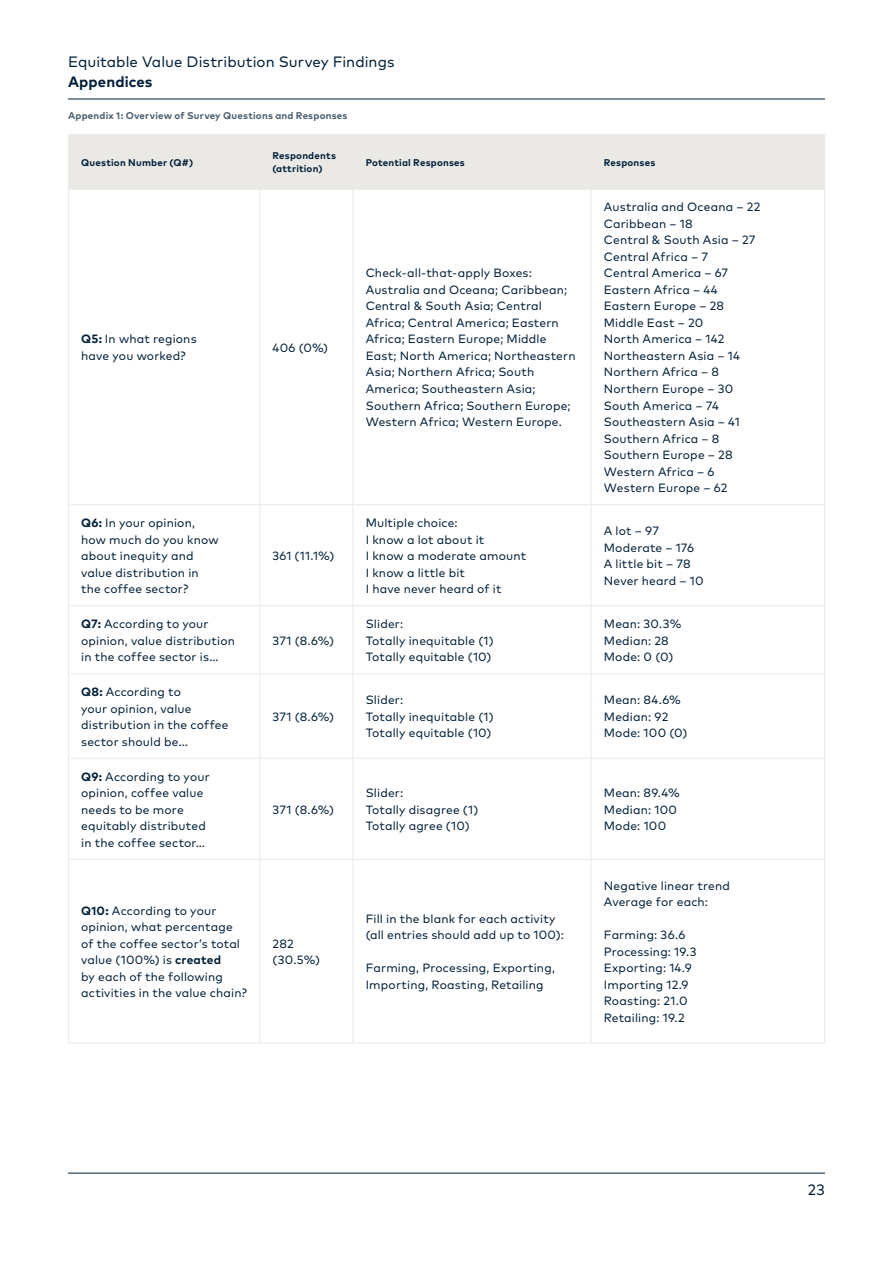
<style>
.page{position:relative;width:893px;height:1263px;background:#fff}
.page>*{position:absolute;margin:0;border:0;box-sizing:border-box;transform-origin:0 0}
.t1{font:15px "Mark OT";letter-spacing:.005em;color:#001e38}
.t2{font:700 15px "Mark OT";letter-spacing:.01em;color:#001e38}
.t3{font:12px/16.5px "Mark OT";letter-spacing:.015em;color:#001e38}
.t4{font:700 9.75px/13.5px "Mark OT";letter-spacing:.025em;color:#001e38}
.t5{font:700 9.75px "Mark OT";letter-spacing:.025em;color:#495d6e}
.s1{font-weight:700}
</style>
<div class="page">
<div style="left:69px;top:135px;width:755px;height:54px;background:#eae9e6"></div>
<hr style="left:68px;top:134px;width:192px;height:1px;background:#eae9e6">
<hr style="left:68px;top:135px;width:1px;height:54px;background:#eae9e6">
<hr style="left:259px;top:135px;width:1px;height:54px;background:#eae9e6">
<hr style="left:353px;top:135px;width:1px;height:54px;background:#eae9e6">
<hr style="left:591px;top:135px;width:1px;height:54px;background:#eae9e6">
<hr style="left:259px;top:190px;width:1px;height:314px;background:#eae9e6">
<hr style="left:353px;top:190px;width:1px;height:314px;background:#eae9e6">
<hr style="left:591px;top:190px;width:1px;height:314px;background:#eae9e6">
<hr style="left:259px;top:505px;width:1px;height:100px;background:#eae9e6">
<hr style="left:353px;top:505px;width:1px;height:100px;background:#eae9e6">
<hr style="left:591px;top:505px;width:1px;height:100px;background:#eae9e6">
<hr style="left:259px;top:606px;width:1px;height:67px;background:#eae9e6">
<hr style="left:353px;top:606px;width:1px;height:67px;background:#eae9e6">
<hr style="left:591px;top:606px;width:1px;height:67px;background:#eae9e6">
<hr style="left:259px;top:674px;width:1px;height:84px;background:#eae9e6">
<hr style="left:353px;top:674px;width:1px;height:84px;background:#eae9e6">
<hr style="left:591px;top:674px;width:1px;height:84px;background:#eae9e6">
<hr style="left:259px;top:759px;width:1px;height:100px;background:#eae9e6">
<hr style="left:353px;top:759px;width:1px;height:100px;background:#eae9e6">
<hr style="left:591px;top:759px;width:1px;height:100px;background:#eae9e6">
<hr style="left:259px;top:860px;width:1px;height:182px;background:#eae9e6">
<hr style="left:353px;top:860px;width:1px;height:182px;background:#eae9e6">
<hr style="left:591px;top:860px;width:1px;height:182px;background:#eae9e6">
<hr style="left:260px;top:134px;width:93px;height:1px;background:#eae9e6">
<hr style="left:353px;top:134px;width:238px;height:1px;background:#eae9e6">
<hr style="left:591px;top:134px;width:234px;height:1px;background:#eae9e6">
<hr style="left:824px;top:135px;width:1px;height:54px;background:#eae9e6">
<hr style="left:68px;top:189px;width:192px;height:1px;background:#eae9e6">
<hr style="left:68px;top:190px;width:1px;height:314px;background:#eae9e6">
<hr style="left:260px;top:189px;width:93px;height:1px;background:#eae9e6">
<hr style="left:353px;top:189px;width:238px;height:1px;background:#eae9e6">
<hr style="left:591px;top:189px;width:234px;height:1px;background:#eae9e6">
<hr style="left:824px;top:190px;width:1px;height:314px;background:#eae9e6">
<hr style="left:68px;top:504px;width:192px;height:1px;background:#eae9e6">
<hr style="left:68px;top:505px;width:1px;height:100px;background:#eae9e6">
<hr style="left:260px;top:504px;width:93px;height:1px;background:#eae9e6">
<hr style="left:353px;top:504px;width:238px;height:1px;background:#eae9e6">
<hr style="left:591px;top:504px;width:234px;height:1px;background:#eae9e6">
<hr style="left:824px;top:505px;width:1px;height:100px;background:#eae9e6">
<hr style="left:68px;top:605px;width:192px;height:1px;background:#eae9e6">
<hr style="left:68px;top:606px;width:1px;height:67px;background:#eae9e6">
<hr style="left:260px;top:605px;width:93px;height:1px;background:#eae9e6">
<hr style="left:353px;top:605px;width:238px;height:1px;background:#eae9e6">
<hr style="left:591px;top:605px;width:234px;height:1px;background:#eae9e6">
<hr style="left:824px;top:606px;width:1px;height:67px;background:#eae9e6">
<hr style="left:68px;top:673px;width:192px;height:1px;background:#eae9e6">
<hr style="left:68px;top:674px;width:1px;height:84px;background:#eae9e6">
<hr style="left:260px;top:673px;width:93px;height:1px;background:#eae9e6">
<hr style="left:353px;top:673px;width:238px;height:1px;background:#eae9e6">
<hr style="left:591px;top:673px;width:234px;height:1px;background:#eae9e6">
<hr style="left:824px;top:674px;width:1px;height:84px;background:#eae9e6">
<hr style="left:68px;top:758px;width:192px;height:1px;background:#eae9e6">
<hr style="left:68px;top:759px;width:1px;height:100px;background:#eae9e6">
<hr style="left:260px;top:758px;width:93px;height:1px;background:#eae9e6">
<hr style="left:353px;top:758px;width:238px;height:1px;background:#eae9e6">
<hr style="left:591px;top:758px;width:234px;height:1px;background:#eae9e6">
<hr style="left:824px;top:759px;width:1px;height:100px;background:#eae9e6">
<hr style="left:68px;top:859px;width:192px;height:1px;background:#eae9e6">
<hr style="left:68px;top:860px;width:1px;height:182px;background:#eae9e6">
<hr style="left:260px;top:859px;width:93px;height:1px;background:#eae9e6">
<hr style="left:353px;top:859px;width:238px;height:1px;background:#eae9e6">
<hr style="left:591px;top:859px;width:234px;height:1px;background:#eae9e6">
<hr style="left:824px;top:860px;width:1px;height:182px;background:#eae9e6">
<hr style="left:68px;top:1042px;width:192px;height:1px;background:#eae9e6">
<hr style="left:260px;top:1042px;width:93px;height:1px;background:#eae9e6">
<hr style="left:353px;top:1042px;width:238px;height:1px;background:#eae9e6">
<hr style="left:591px;top:1042px;width:234px;height:1px;background:#eae9e6">
<hr style="left:68px;top:99px;width:757px;height:1px;background:#001e38">
<hr style="left:68px;top:1173px;width:757px;height:1px;background:#001e38">
<p class="t1" style="left:68px;top:53px;width:328px">Equitable Value Distribution Survey Findings</p>
<p class="t2" style="left:68px;top:72px;width:86px">Appendices</p>
<p class="t5" style="left:68px;top:109px;width:281px">Appendix 1: Overview of Survey Questions and Responses</p>
<p class="t4" style="left:81px;top:155px;width:114px">Question Number (Q#)</p>
<p class="t4" style="left:273px;top:148px;width:65px">Respondents (attrition)</p>
<p class="t4" style="left:366px;top:155px;width:101px">Potential Responses</p>
<p class="t4" style="left:604px;top:155px;width:53px">Responses</p>
<p class="t3" style="left:81px;top:331px;width:117px"><span class="s1">Q5:</span> In what regions have you worked?</p>
<p class="t3" style="left:273px;top:339px;width:57px">406 (0%)</p>
<p class="t3" style="left:81px;top:514px;width:139px"><span class="s1">Q6:</span> In your opinion, how much do you know about inequity and value distribution in the coffee sector?</p>
<p class="t3" style="left:81px;top:615px;width:155px"><span class="s1">Q7:</span> According to your opinion, value distribution in the coffee sector is…</p>
<p class="t3" style="left:81px;top:683px;width:149px"><span class="s1">Q8:</span> According to<br>your opinion, value distribution in the coffee sector should be…</p>
<p class="t3" style="left:81px;top:768px;width:130px"><span class="s1">Q9:</span> According to your opinion, coffee value needs to be more equitably distributed in the coffee sector…</p>
<p class="t3" style="left:81px;top:902px;width:167px"><span class="s1">Q10:</span> According to your opinion, what percentage of the coffee sector’s total value (100%) is <span class="s1">created<br></span>by each of the following activities in the value chain?</p>
<p class="t3" style="left:273px;top:547px;width:63px">361 (11.1%)</p>
<p class="t3" style="left:273px;top:632px;width:63px">371 (8.6%)</p>
<p class="t3" style="left:273px;top:708px;width:63px">371 (8.6%)</p>
<p class="t3" style="left:273px;top:801px;width:63px">371 (8.6%)</p>
<p class="t3" style="left:273px;top:935px;width:49px">282 (30.5%)</p>
<p class="t3" style="left:366px;top:265px;width:211px">Check-all-that-apply Boxes:<br>Australia and Oceana; Caribbean;<br>Central &amp; South Asia; Central<br>Africa; Central America; Eastern<br>Africa; Eastern Europe; Middle<br>East; North America; Northeastern<br>Asia; Northern Africa; South<br>America; Southeastern Asia;<br>Southern Africa; Southern Europe;<br>Western Africa; Western Europe.</p>
<p class="t3" style="left:604px;top:199px;width:158px">Australia and Oceana – 22<br>Caribbean – 18<br>Central &amp; South Asia – 27<br>Central Africa – 7<br>Central America – 67<br>Eastern Africa – 44<br>Eastern Europe – 28<br>Middle East – 20<br>North America – 142<br>Northeastern Asia – 14<br>Northern Africa – 8<br>Northern Europe – 30<br>South America – 74<br>Southeastern Asia – 41<br>Southern Africa – 8<br>Southern Europe – 28<br>Western Africa – 6<br>Western Europe – 62</p>
<p class="t3" style="left:366px;top:514px;width:162px">Multiple choice:<br>I know a lot about it<br>I know a moderate amount<br>I know a little bit<br>I have never heard of it</p>
<p class="t3" style="left:604px;top:523px;width:101px">A lot – 97<br>Moderate – 176<br>A little bit – 78<br>Never heard – 10</p>
<p class="t3" style="left:366px;top:615px;width:129px">Slider:<br>Totally inequitable (1)<br>Totally equitable (10)</p>
<p class="t3" style="left:604px;top:615px;width:79px">Mean: 30.3%<br>Median: 28<br>Mode: 0 (0)</p>
<p class="t3" style="left:366px;top:692px;width:129px">Slider:<br>Totally inequitable (1)<br>Totally equitable (10)</p>
<p class="t3" style="left:604px;top:692px;width:85px">Mean: 84.6%<br>Median: 92<br>Mode: 100 (0)</p>
<p class="t3" style="left:366px;top:784px;width:114px">Slider:<br>Totally disagree (1)<br>Totally agree (10)</p>
<p class="t3" style="left:604px;top:784px;width:77px">Mean: 89.4%<br>Median: 100<br>Mode: 100</p>
<p class="t3" style="left:366px;top:910px;width:200px">Fill in the blank for each activity (all entries should add up to 100):</p>
<p class="t3" style="left:366px;top:960px;width:191px">Farming, Processing, Exporting,<br>Importing, Roasting, Retailing</p>
<p class="t3" style="left:604px;top:877px;width:128px">Negative linear trend<br>Average for each:</p>
<p class="t3" style="left:604px;top:927px;width:94px">Farming: 36.6<br>Processing: 19.3<br>Exporting: 14.9<br>Importing 12.9<br>Roasting: 21.0<br>Retailing: 19.2</p>
<p class="t1" style="left:808px;top:1180px;width:19px">23</p>
</div>
